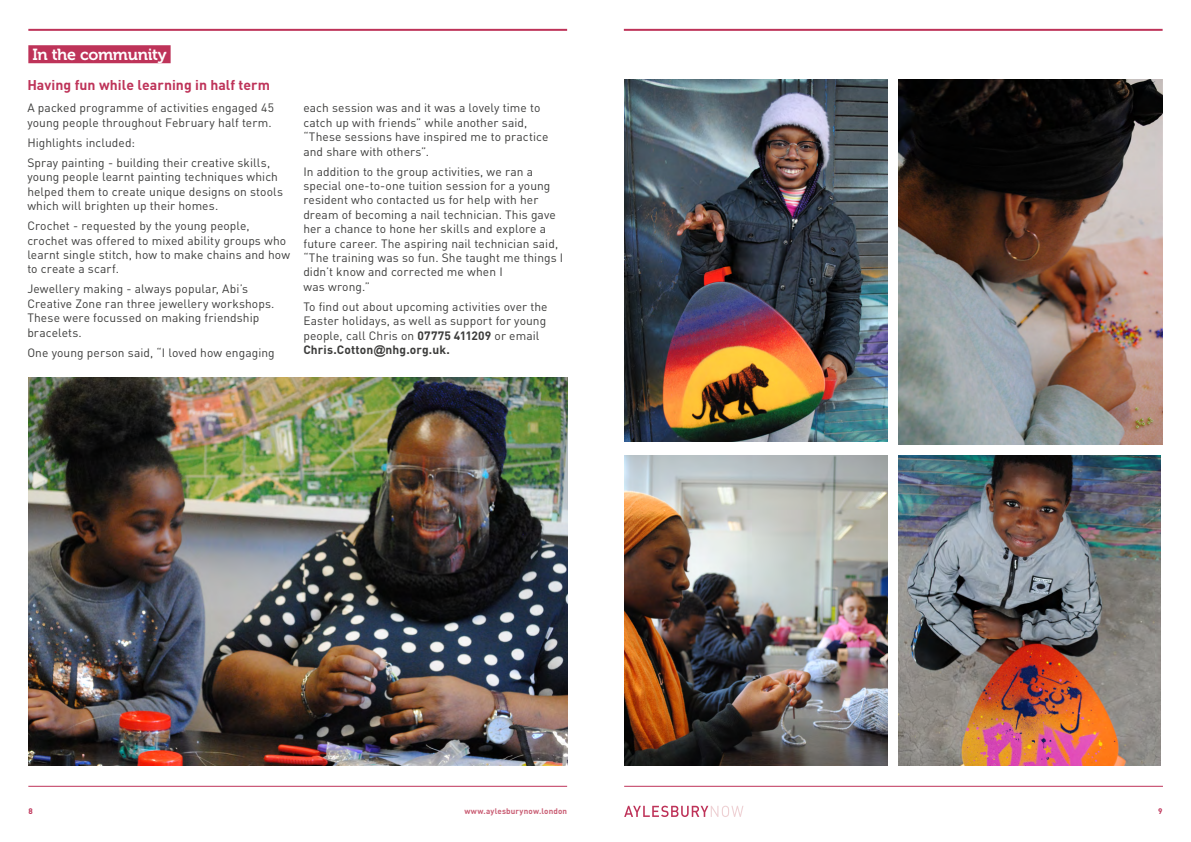
<style>
.page{position:relative;width:1191px;height:842px;background:#fff}
.page>*{position:absolute;margin:0;border:0;box-sizing:border-box;transform-origin:0 0}
.t1{font:16px "Museo 700";letter-spacing:-.02em;color:#fff}
.t2{font:700 14px "DIN Pro";color:#be3359}
.t3{font:12px/14.4px "DIN Pro";letter-spacing:.005em;color:#3c3c3b}
.t4{font:700 8px "DIN Pro";letter-spacing:.02em;color:#ca5f75}
.t5{font:700 8px "DIN Pro";color:#be3359}
.s1{font-weight:700}
.s2{font-family:"Arial";font-weight:700}
</style>
<div class="page">
<div style="left:28px;top:45px;width:143px;height:18px;background:#be3359"></div>
<img style="left:624px;top:79px;width:263px;height:363px">
<img style="left:899px;top:79px;width:263px;height:366px">
<img style="left:28px;top:377px;width:539px;height:388px">
<img style="left:624px;top:455px;width:263px;height:310px">
<img style="left:899px;top:455px;width:261px;height:310px">
<hr style="left:624px;top:29px;width:538px;height:2px;background:#be3359">
<hr style="left:28px;top:29px;width:539px;height:2px;background:#be3359">
<svg style="left:624px;top:806px;width:119px;height:11px"></svg>
<hr style="left:624px;top:786px;width:539px;height:1px;background:#be3359">
<hr style="left:28px;top:786px;width:539px;height:1px;background:#be3359">
<h1 class="t1" style="left:32px;top:46px;width:136px">In the community</h1>
<p class="t2" style="left:27px;top:75px;width:244px">Having fun while learning in half term</p>
<p class="t3" style="left:27px;top:100px;width:248px">A packed programme of activities engaged 45 young people throughout February half term.</p>
<p class="t3" style="left:27px;top:132px;width:244px;line-height:20.1px">Highlights included:<br>Spray painting - building their creative skills,</p>
<p class="t3" style="left:27px;top:169px;width:257px">young people learnt painting techniques which helped them to create unique designs on stools which will brighten up their homes.</p>
<p class="t3" style="left:27px;top:218px;width:264px">Crochet - requested by the young people, crochet was offered to mixed ability groups who learnt single stitch, how to make chains and how to create a scarf.</p>
<p class="t3" style="left:27px;top:281px;width:248px">Jewellery making - always popular, Abi’s Creative Zone ran three jewellery workshops.<br>These were focussed on making friendship bracelets.</p>
<p class="t3" style="left:27px;top:345px;width:249px">One young person said, “I loved how engaging</p>
<p class="t3" style="left:303px;top:100px;width:246px">each session was and it was a lovely time to catch up with friends” while another said, “These sessions have inspired me to practice and share with others”.</p>
<p class="t3" style="left:303px;top:164px;width:261px">In addition to the group activities, we ran a special one-to-one tuition session for a young resident who contacted us for help with her dream of becoming a nail technician. This gave her a chance to hone her skills and explore a future career. The aspiring nail technician said, “The training was so fun. She taught me things I didn’t know and corrected me when I<br>was wrong.”</p>
<p class="t3" style="left:303px;top:299px;width:246px">To find out about upcoming activities over the Easter holidays, as well as support for young people, call Chris on <span class="s1">07775 411209</span> or email <span class="s1">Chris.Cotton</span><span class="s2">@</span><span class="s1">nhg.org.uk.</span></p>
<p class="t5" style="left:28px;top:805px;width:6px">8</p>
<p class="t4" style="left:464px;top:806px;width:104px">www.aylesburynow.london</p>
<p class="t5" style="left:1158px;top:805px;width:6px">9</p>
</div>
